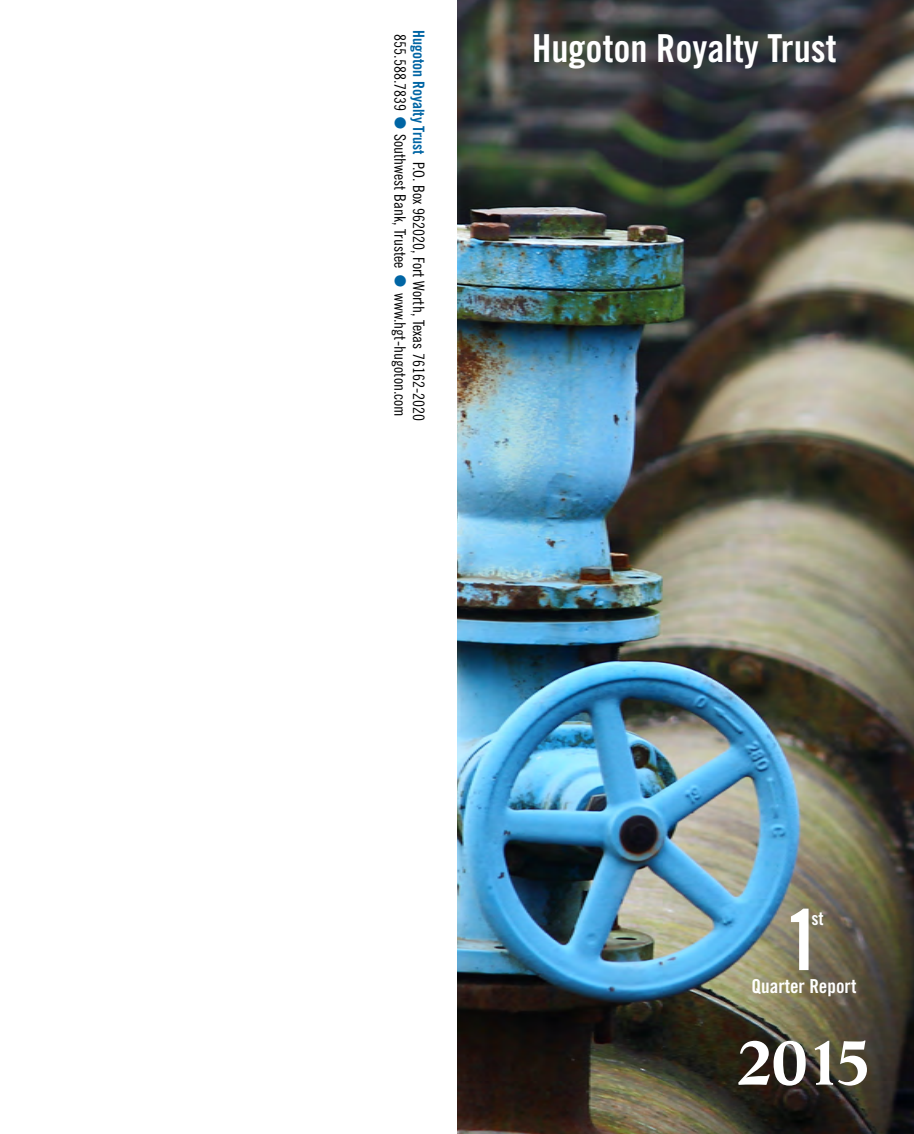
<style>
.page{position:relative;width:914px;height:1134px;background:#fff}
.page>*{position:absolute;margin:0;border:0;box-sizing:border-box;transform-origin:0 0}
.t1{font:84px "Trade Gothic Bold Cond Twenty";color:#fff}
.t2{font:700 63px "Life";color:#fff}
.t3{font:38.5px "Trade Gothic Bold Cond Twenty";color:#fff}
.t4{font:19.25px "Trade Gothic Bold Cond Twenty";color:#fff}
.t5{font:18.38px "Trade Gothic Bold Cond Twenty";color:#fff}
.t6{font:15.75px/18.9px "Trade Gothic Cond Eighteen";color:#000}
.s1{font-family:"Trade Gothic Bold Cond Twenty";color:#0065a4}
.s2{font-family:"Life";font-size:31.5px;color:#0065a4}
</style>
<div class="page">
<img style="left:457px;top:0;width:457px;height:1134px">
<p class="t6" style="left:428px;top:30px;width:392px;rotate:90deg"><span class="s1">Hugoton Royalty Trust</span> P.O. Box 962020, Fort Worth, Texas 76162-2020<br>855.588.7839 <span class="s2">•</span> Southwest Bank, Trustee <span class="s2">•</span> www.hgt-hugoton.com</p>
<h3 class="t3" style="left:532px;top:25px;width:306px">Hugoton Royalty Trust</h3>
<h1 class="t1" style="left:784px;top:889px;width:39px">1</h1>
<p class="t5" style="left:811px;top:907px;width:14px">st</p>
<p class="t4" style="left:751px;top:975px;width:106px">Quarter Report</p>
<h2 class="t2" style="left:737px;top:1024px;width:135px">2015</h2>
</div>
